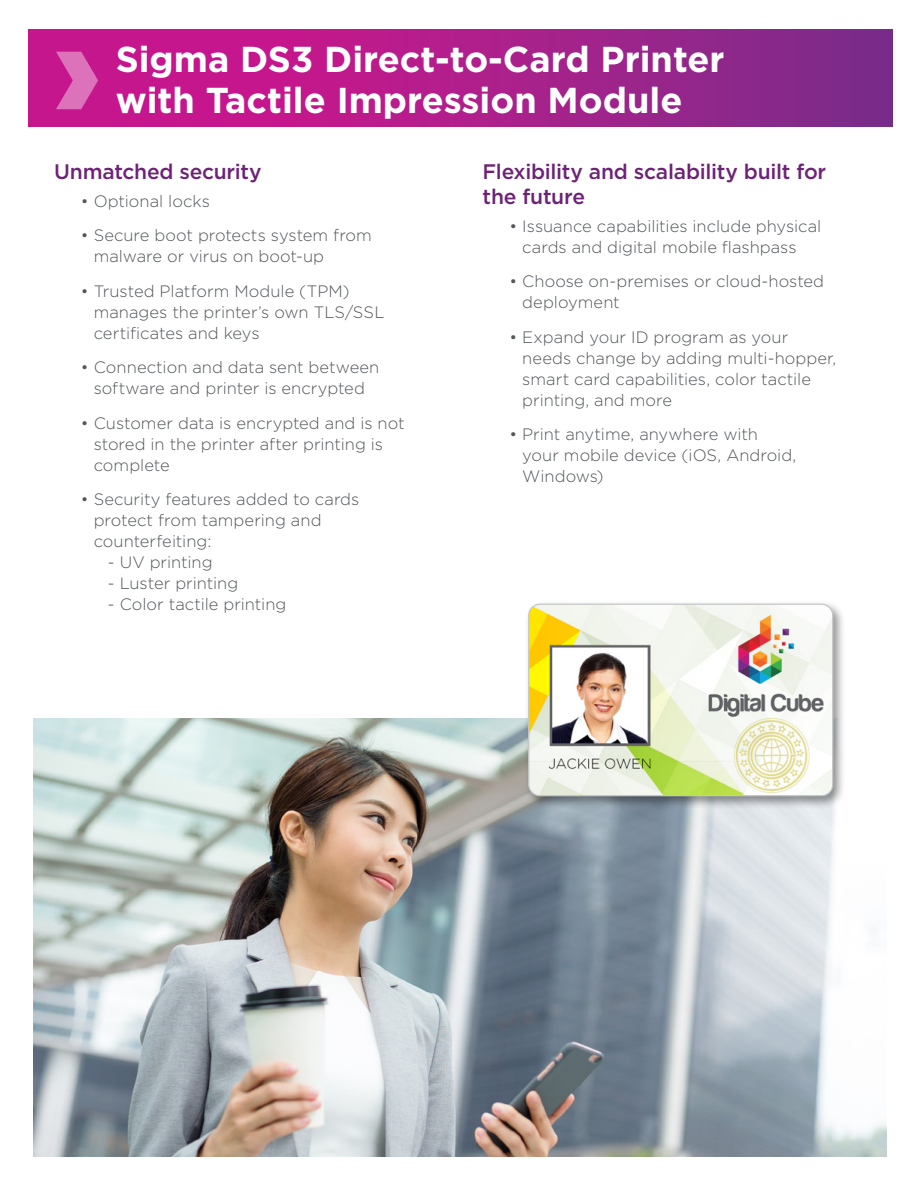
<style>
.page{position:relative;width:918px;height:1188px;background:#fff}
.page>*{position:absolute;margin:0;border:0;box-sizing:border-box;transform-origin:0 0}
.t1{font:700 36px/40.5px "Gotham";color:#fff}
.t2{font:500 21px/25.2px "Gotham";letter-spacing:-.01em;color:#6e2277}
.t3{font:300 16.5px/21px "Gotham";color:#52555b}
</style>
<div class="page">
<img style="left:33px;top:718px;width:854px;height:439px">
<div style="left:524px;top:600px;width:323px;height:210px;background:#000;opacity:.42"></div>
<img style="left:529px;top:604px;width:304px;height:192px">
<div style="left:528px;top:604px;width:305px;height:192px;border:1px solid #c6c8c8;border-radius:11px"></div>
<svg style="left:29px;top:29px;width:864px;height:98px;background:#aa1f8b"></svg>
<svg style="left:56px;top:52px;width:42px;height:57px;background:#d34da8"></svg>
<h1 class="t1" style="left:116px;top:39px;width:610px">Sigma DS3 Direct-to-Card Printer with Tactile Impression Module</h1>
<p class="t2" style="left:54px;top:159px;width:209px">Unmatched security</p>
<p class="t3" style="left:81px;top:190px;width:130px">• Optional locks</p>
<p class="t3" style="left:94px;top:224px;width:280px;text-indent:-13px">• Secure boot protects system from malware or virus on boot-up</p>
<p class="t3" style="left:94px;top:280px;width:292px;text-indent:-13px">• Trusted Platform Module (TPM) manages the printer’s own TLS/SSL certificates and keys</p>
<p class="t3" style="left:81px;top:356px;width:300px;text-align:center">• Connection and data sent between software and printer is encrypted</p>
<p class="t3" style="left:94px;top:412px;width:312px;text-indent:-13px">• Customer data is encrypted and is not stored in the printer after printing is complete</p>
<p class="t3" style="left:94px;top:488px;width:267px;text-indent:-13px">• Security features added to cards protect from tampering and counterfeiting:</p>
<p class="t3" style="left:108px;top:551px;width:106px">- UV printing</p>
<p class="t3" style="left:108px;top:572px;width:132px">- Luster printing</p>
<p class="t3" style="left:108px;top:593px;width:180px">- Color tactile printing</p>
<p class="t2" style="left:483px;top:159px;width:345px">Flexibility and scalability built for the future</p>
<p class="t3" style="left:522px;top:215px;width:301px;text-indent:-13px">• Issuance capabilities include physical cards and digital mobile flashpass</p>
<p class="t3" style="left:522px;top:270px;width:303px;text-indent:-13px">• Choose on-premises or cloud-hosted deployment</p>
<p class="t3" style="left:522px;top:326px;width:316px;text-indent:-13px">• Expand your ID program as your needs change by adding multi-hopper, smart card capabilities, color tactile printing, and more</p>
<p class="t3" style="left:522px;top:423px;width:275px;text-indent:-13px">• Print anytime, anywhere with your mobile device (iOS, Android,<br>Windows)</p>
</div>
